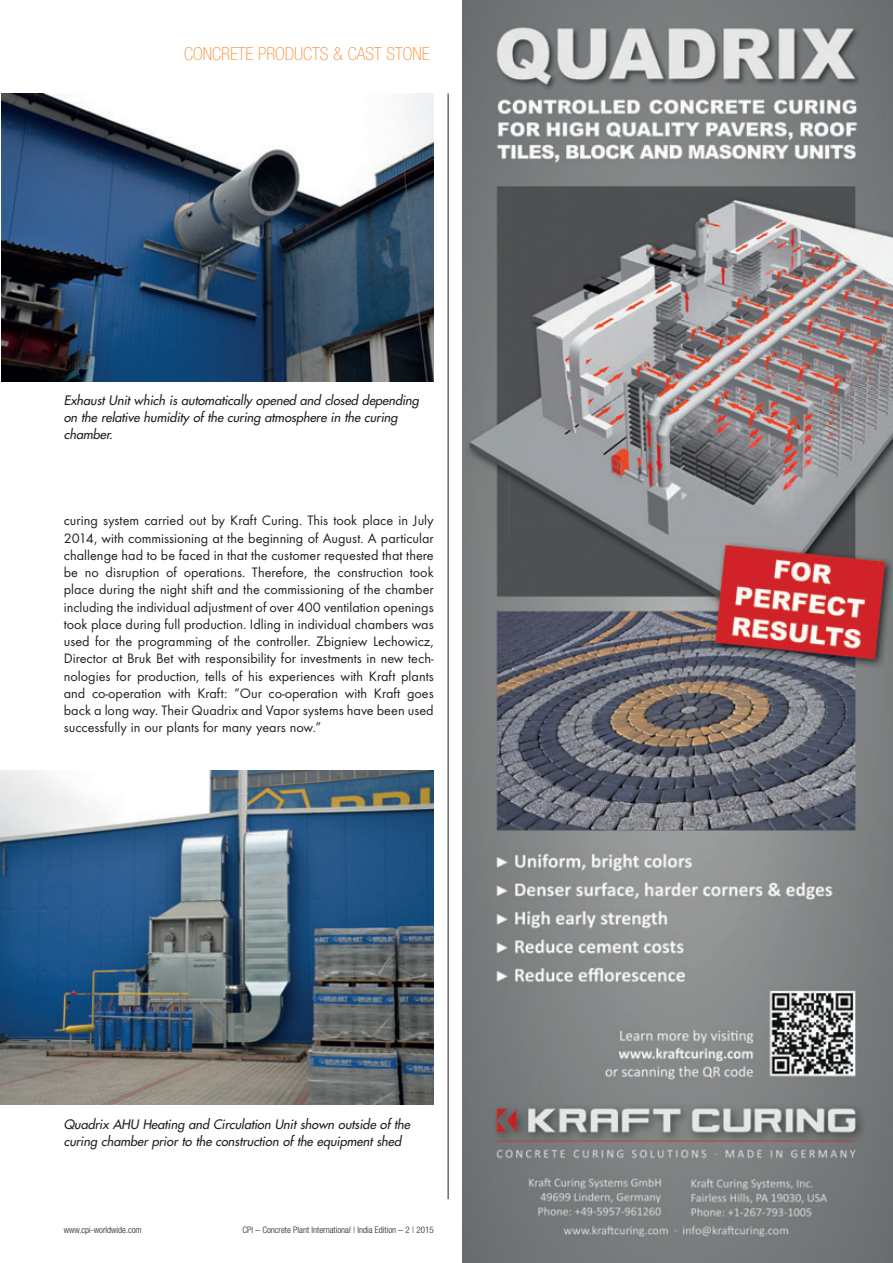
<style>
.page{position:relative;width:893px;height:1263px;background:#fff}
.page>*{position:absolute;margin:0;border:0;box-sizing:border-box;transform-origin:0 0}
.t1{font:100 condensed 18px "Helvetica Neue";color:#f69238}
.t2{font:14.25px/17.2px "Futura T";color:#231f20;text-align:justify}
.t3{font:italic 12.75px/17.2px "Futura";color:#231f20}
.t4{font:300 condensed 9px "Helvetica Neue";color:#231f20}
</style>
<div class="page">
<img style="left:462px;top:0;width:431px;height:1263px">
<img style="left:1px;top:94px;width:433px;height:288px">
<img style="left:1px;top:771px;width:433px;height:333px">
<hr style="left:448px;top:94px;width:1px;height:1105px;background:#231f20">
<p class="t1" style="left:184px;top:43px;width:247px">CONCRETE PRODUCTS &amp; CAST STONE</p>
<p class="t3" style="left:64px;top:391px;width:359px">Exhaust Unit which is automatically opened and closed depending on the relative humidity of the curing atmosphere in the curing chamber.</p>
<p class="t2" style="left:64px;top:512px;width:372px">curing system carried out by Kraft Curing. This took place in July 2014, with commissioning at the beginning of August. A particular challenge had to be faced in that the customer requested that there be no disruption of operations. Therefore, the construction took place during the night shift and the commissioning of the chamber including the individual adjustment of over 400 ventilation openings took place during full production. Idling in individual chambers was used for the programming of the controller. Zbigniew Lechowicz, Director at Bruk Bet with responsibility for investments in new tech&shy;nologies for production, tells of his experiences with Kraft plants and co-operation with Kraft: “Our co-operation with Kraft goes back a long way. Their Quadrix and Vapor systems have been used successfully in our plants for many years now.”</p>
<p class="t3" style="left:64px;top:1116px;width:350px">Quadrix AHU Heating and Circulation Unit shown outside of the curing chamber prior to the construction of the equipment shed</p>
<p class="t4" style="left:64px;top:1224px;width:79px">www.cpi-worldwide.com</p>
<p class="t4" style="left:242px;top:1224px;width:193px">CPI – Concrete Plant International | India Edition – 2 | 2015</p>
</div>
